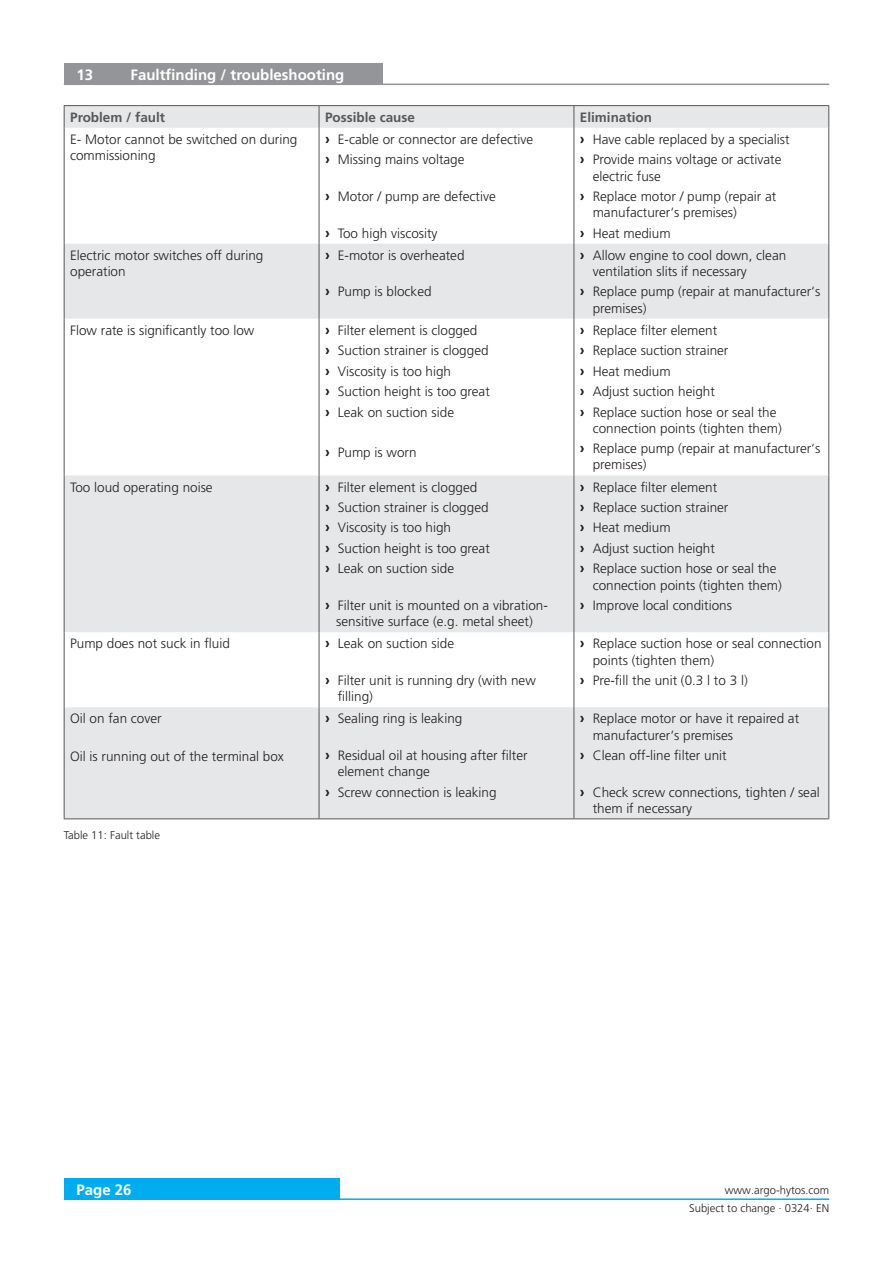
<style>
.page{position:relative;width:893px;height:1263px;background:#fff}
.page>*{position:absolute;margin:0;border:0;box-sizing:border-box;transform-origin:0 0}
._04_Headline_white{font:700 15px "Frutiger LT Pro";color:#fff}
.TableCellLeft{font:300 13.5px/16.2px "Frutiger LT Pro";color:#231f20}
._70_TAB_TECH_CELLS_LH{font:300 13.5px/16.2px "Frutiger LT Pro";color:#231f20}
._05_Subline_Copytext{font:700 13.5px "Frutiger LT Pro";color:#57585a}
._08_Legend{font:300 11.25px "Frutiger LT Pro";color:#231f20}
.s1{font-weight:700;font-size:15px}
</style>
<div class="page">
<div style="left:64px;top:1179px;width:276px;height:21px;background:#00aeef"></div>
<hr style="left:64px;top:1198px;width:765px;height:2px;background:#00aeef">
<div style="left:64px;top:64px;width:319px;height:21px;background:#939598"></div>
<hr style="left:64px;top:84px;width:765px;height:1px;background:#939598">
<svg style="left:65px;top:106px;width:763px;height:712px;fill:#e6e7e9"></svg>
<hr style="left:64px;top:105px;width:255px;height:1px;background:#57585a">
<svg style="left:64px;top:106px;width:1px;height:22px"></svg>
<hr style="left:319px;top:105px;width:255px;height:1px;background:#57585a">
<svg style="left:319px;top:106px;width:1px;height:22px"></svg>
<hr style="left:574px;top:105px;width:255px;height:1px;background:#57585a">
<svg style="left:574px;top:106px;width:1px;height:22px"></svg>
<svg style="left:828px;top:106px;width:1px;height:22px"></svg>
<hr style="left:64px;top:128px;width:1px;height:116px;background:#57585a">
<hr style="left:319px;top:128px;width:1px;height:116px;background:#57585a">
<hr style="left:574px;top:128px;width:1px;height:116px;background:#57585a">
<hr style="left:828px;top:128px;width:1px;height:116px;background:#57585a">
<hr style="left:64px;top:244px;width:1px;height:75px;background:#57585a">
<hr style="left:319px;top:244px;width:1px;height:75px;background:#57585a">
<hr style="left:574px;top:244px;width:1px;height:75px;background:#57585a">
<hr style="left:828px;top:244px;width:1px;height:75px;background:#57585a">
<hr style="left:64px;top:319px;width:1px;height:156px;background:#57585a">
<hr style="left:319px;top:319px;width:1px;height:156px;background:#57585a">
<hr style="left:574px;top:319px;width:1px;height:156px;background:#57585a">
<hr style="left:828px;top:319px;width:1px;height:156px;background:#57585a">
<hr style="left:64px;top:475px;width:1px;height:157px;background:#57585a">
<hr style="left:319px;top:475px;width:1px;height:157px;background:#57585a">
<hr style="left:574px;top:475px;width:1px;height:157px;background:#57585a">
<hr style="left:828px;top:475px;width:1px;height:157px;background:#57585a">
<hr style="left:319px;top:632px;width:1px;height:75px;background:#57585a">
<hr style="left:574px;top:632px;width:1px;height:75px;background:#57585a">
<hr style="left:319px;top:707px;width:1px;height:111px;background:#57585a">
<hr style="left:574px;top:707px;width:1px;height:111px;background:#57585a">
<hr style="left:64px;top:632px;width:1px;height:75px;background:#57585a">
<hr style="left:828px;top:632px;width:1px;height:75px;background:#57585a">
<hr style="left:64px;top:707px;width:1px;height:111px;background:#57585a">
<hr style="left:828px;top:707px;width:1px;height:111px;background:#57585a">
<hr style="left:64px;top:818px;width:255px;height:1px;background:#57585a">
<hr style="left:319px;top:818px;width:255px;height:1px;background:#57585a">
<hr style="left:574px;top:818px;width:255px;height:1px;background:#57585a">
<p class="_04_Headline_white" style="left:77px;top:66px;width:18px">13</p>
<p class="_04_Headline_white" style="left:131px;top:66px;width:215px">Faultfinding / troubleshooting</p>
<p class="_05_Subline_Copytext" style="left:70px;top:109px;width:97px">Problem / fault</p>
<p class="_05_Subline_Copytext" style="left:325px;top:109px;width:92px">Possible cause</p>
<p class="_05_Subline_Copytext" style="left:580px;top:109px;width:74px">Elimination</p>
<p class="TableCellLeft" style="left:70px;top:131px;width:229px">E- Motor cannot be switched on during commissioning</p>
<p class="TableCellLeft" style="left:325px;top:131px;width:210px"><span class="s1">›</span> E-cable or connector are defective</p>
<p class="TableCellLeft" style="left:580px;top:131px;width:211px"><span class="s1">›</span> Have cable replaced by a specialist</p>
<p class="TableCellLeft" style="left:593px;top:152px;width:190px;text-indent:-13px"><span class="s1">›</span> Provide mains voltage or activate electric fuse</p>
<p class="TableCellLeft" style="left:593px;top:188px;width:185px;text-indent:-13px"><span class="s1">›</span> Replace motor / pump (repair at manufacturer‘s premises)</p>
<p class="TableCellLeft" style="left:580px;top:225px;width:92px"><span class="s1">›</span> Heat medium</p>
<p class="TableCellLeft" style="left:325px;top:152px;width:141px"><span class="s1">›</span> Missing mains voltage</p>
<p class="TableCellLeft" style="left:325px;top:188px;width:172px"><span class="s1">›</span> Motor / pump are defective</p>
<p class="TableCellLeft" style="left:325px;top:225px;width:114px"><span class="s1">›</span> Too high viscosity</p>
<p class="_70_TAB_TECH_CELLS_LH" style="left:70px;top:247px;width:195px">Electric motor switches off during operation</p>
<p class="TableCellLeft" style="left:325px;top:247px;width:141px"><span class="s1">›</span> E-motor is overheated</p>
<p class="TableCellLeft" style="left:325px;top:284px;width:108px"><span class="s1">›</span> Pump is blocked</p>
<p class="TableCellLeft" style="left:70px;top:322px;width:186px">Flow rate is significantly too low</p>
<p class="TableCellLeft" style="left:325px;top:322px;width:154px"><span class="s1">›</span> Filter element is clogged</p>
<p class="TableCellLeft" style="left:325px;top:343px;width:165px"><span class="s1">›</span> Suction strainer is clogged</p>
<p class="TableCellLeft" style="left:325px;top:363px;width:128px"><span class="s1">›</span> Viscosity is too high</p>
<p class="TableCellLeft" style="left:325px;top:383px;width:166px"><span class="s1">›</span> Suction height is too great</p>
<p class="TableCellLeft" style="left:325px;top:404px;width:131px"><span class="s1">›</span> Leak on suction side</p>
<p class="TableCellLeft" style="left:325px;top:445px;width:93px"><span class="s1">›</span> Pump is worn</p>
<p class="TableCellLeft" style="left:70px;top:479px;width:144px">Too loud operating noise</p>
<p class="TableCellLeft" style="left:325px;top:479px;width:154px"><span class="s1">›</span> Filter element is clogged</p>
<p class="TableCellLeft" style="left:325px;top:499px;width:165px"><span class="s1">›</span> Suction strainer is clogged</p>
<p class="TableCellLeft" style="left:325px;top:520px;width:128px"><span class="s1">›</span> Viscosity is too high</p>
<p class="TableCellLeft" style="left:325px;top:540px;width:166px"><span class="s1">›</span> Suction height is too great</p>
<p class="TableCellLeft" style="left:325px;top:561px;width:131px"><span class="s1">›</span> Leak on suction side</p>
<p class="TableCellLeft" style="left:325px;top:597px;width:224px;text-align:center"><span class="s1">›</span> Filter unit is mounted on a vibration&shy;sensitive surface (e.g. metal sheet)</p>
<p class="TableCellLeft" style="left:70px;top:636px;width:161px">Pump does not suck in fluid</p>
<p class="TableCellLeft" style="left:325px;top:636px;width:131px"><span class="s1">›</span> Leak on suction side</p>
<p class="TableCellLeft" style="left:338px;top:672px;width:200px;text-indent:-13px"><span class="s1">›</span> Filter unit is running dry (with new filling)</p>
<p class="TableCellLeft" style="left:70px;top:711px;width:93px">Oil on fan cover</p>
<p class="TableCellLeft" style="left:70px;top:748px;width:215px">Oil is running out of the terminal box</p>
<p class="_08_Legend" style="left:64px;top:828px;width:98px">Table 11: Fault table</p>
<p class="TableCellLeft" style="left:325px;top:711px;width:139px"><span class="s1">›</span> Sealing ring is leaking</p>
<p class="TableCellLeft" style="left:338px;top:747px;width:191px;text-indent:-13px"><span class="s1">›</span> Residual oil at housing after filter element change</p>
<p class="TableCellLeft" style="left:325px;top:784px;width:173px"><span class="s1">›</span> Screw connection is leaking</p>
<p class="TableCellLeft" style="left:593px;top:247px;width:195px;text-indent:-13px"><span class="s1">›</span> Allow engine to cool down, clean ventilation slits if necessary</p>
<p class="TableCellLeft" style="left:593px;top:284px;width:229px;text-indent:-13px"><span class="s1">›</span> Replace pump (repair at manufacturer‘s premises)</p>
<p class="TableCellLeft" style="left:580px;top:322px;width:139px"><span class="s1">›</span> Replace filter element</p>
<p class="TableCellLeft" style="left:580px;top:343px;width:150px"><span class="s1">›</span> Replace suction strainer</p>
<p class="TableCellLeft" style="left:580px;top:363px;width:92px"><span class="s1">›</span> Heat medium</p>
<p class="TableCellLeft" style="left:580px;top:383px;width:137px"><span class="s1">›</span> Adjust suction height</p>
<p class="TableCellLeft" style="left:593px;top:404px;width:191px;text-indent:-13px"><span class="s1">›</span> Replace suction hose or seal the connection points (tighten them)</p>
<p class="TableCellLeft" style="left:593px;top:441px;width:229px;text-indent:-13px"><span class="s1">›</span> Replace pump (repair at manufacturer‘s premises)</p>
<p class="TableCellLeft" style="left:580px;top:479px;width:139px"><span class="s1">›</span> Replace filter element</p>
<p class="TableCellLeft" style="left:580px;top:499px;width:150px"><span class="s1">›</span> Replace suction strainer</p>
<p class="TableCellLeft" style="left:580px;top:520px;width:92px"><span class="s1">›</span> Heat medium</p>
<p class="TableCellLeft" style="left:580px;top:540px;width:137px"><span class="s1">›</span> Adjust suction height</p>
<p class="TableCellLeft" style="left:593px;top:561px;width:191px;text-indent:-13px"><span class="s1">›</span> Replace suction hose or seal the connection points (tighten them)</p>
<p class="TableCellLeft" style="left:580px;top:597px;width:154px"><span class="s1">›</span> Improve local conditions</p>
<p class="TableCellLeft" style="left:593px;top:636px;width:230px;text-indent:-13px"><span class="s1">›</span> Replace suction hose or seal connection points (tighten them)</p>
<p class="TableCellLeft" style="left:580px;top:672px;width:169px"><span class="s1">›</span> Pre-fill the unit (0.3 l to 3 l)</p>
<p class="TableCellLeft" style="left:593px;top:711px;width:208px;text-indent:-13px"><span class="s1">›</span> Replace motor or have it repaired at manufacturer‘s premises</p>
<p class="TableCellLeft" style="left:580px;top:747px;width:148px"><span class="s1">›</span> Clean off-line filter unit</p>
<p class="TableCellLeft" style="left:593px;top:784px;width:229px;text-indent:-13px"><span class="s1">›</span> Check screw connections, tighten / seal them if necessary</p>
<p class="_04_Headline_white" style="left:77px;top:1181px;width:57px">Page 26</p>
<p class="_08_Legend" style="left:725px;top:1184px;width:106px">www.argo-hytos.com</p>
<p class="_08_Legend" style="left:689px;top:1202px;width:142px">Subject to change · 0324· EN</p>
</div>
